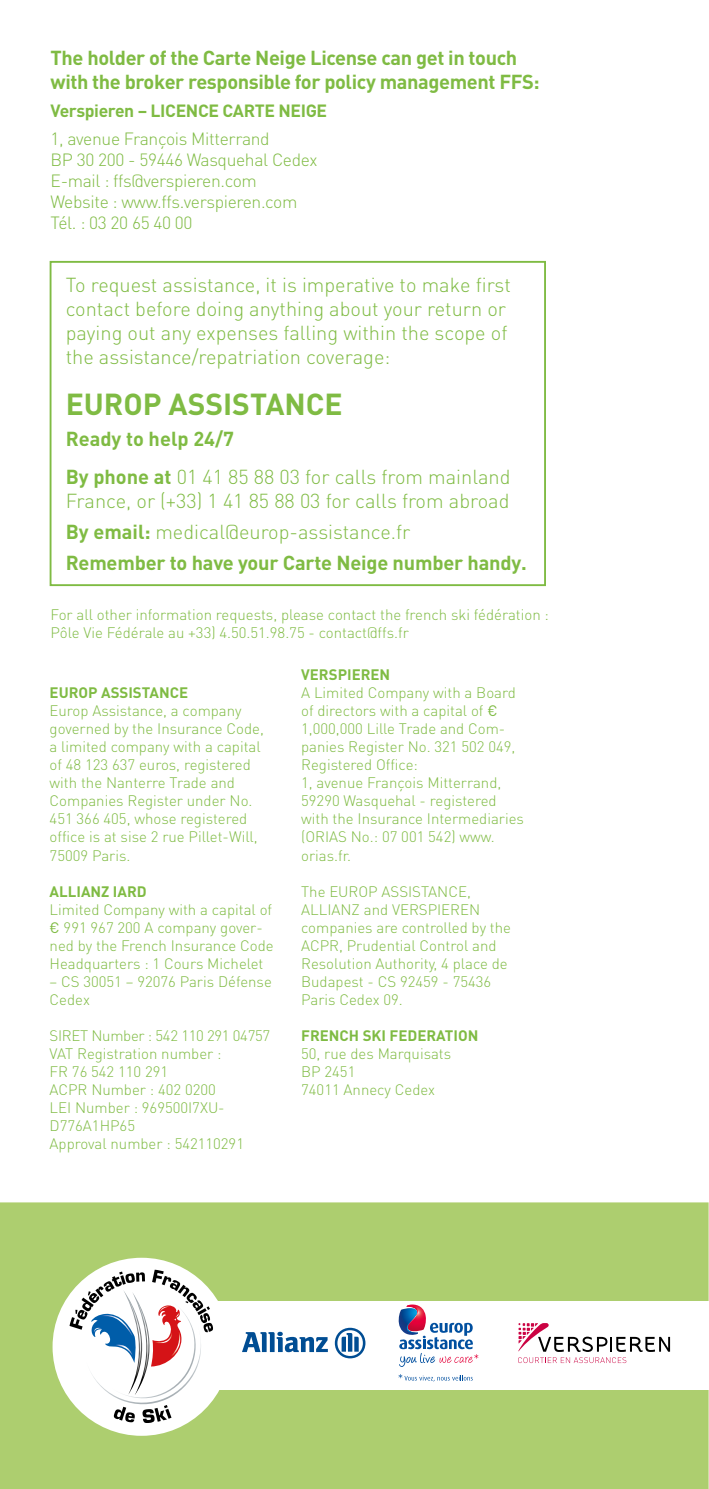
<style>
.page{position:relative;width:709px;height:1489px;background:#fff}
.page>*{position:absolute;margin:0;border:0;box-sizing:border-box;transform-origin:0 0}
.t1{font:700 30px "DIN Pro";color:#7fbb43}
.t2{font:300 20px/24px "DIN Pro";color:#7fbb43}
.t3{font:700 20px/24px "DIN Pro";letter-spacing:-.02em;color:#7fbb43}
.t4{font:300 17.5px/21px "DIN Pro";letter-spacing:-.02em;color:#7fbb43}
.t5{font:700 17.5px "DIN Pro";letter-spacing:-.02em;color:#7fbb43}
.t6{font:300 15px/18px "DIN Pro";color:#7fbb43}
.t7{font:700 15px "DIN Pro";color:#7fbb43}
.s1{font-weight:700}
.s2{font-weight:400}
</style>
<div class="page">
<div style="left:50px;top:261px;width:496px;height:325px;border:2px solid #7fbb43"></div>
<div style="left:0;top:1202px;width:708px;height:286px;background:#adce6f"></div>
<div style="left:87px;top:1301px;width:622px;height:88px;background:#fff"></div>
<svg style="left:242px;top:1331px;width:86px;height:20px"></svg>
<svg style="left:335px;top:1327px;width:30px;height:31px"></svg>
<svg style="left:398px;top:1304px;width:80px;height:62px"></svg>
<svg style="left:398px;top:1374px;width:75px;height:7px"></svg>
<svg style="left:518px;top:1323px;width:152px;height:39px"></svg>
<svg style="left:55px;top:1260px;width:173px;height:173px;background:#b8d584"></svg>
<svg style="left:55px;top:1301px;width:13px;height:86px"></svg>
<div style="left:56px;top:1260px;width:171px;height:171px;background:#fff;border-radius:50%"></div>
<svg style="left:69px;top:1269px;width:145px;height:154px"></svg>
<div style="left:53px;top:1257px;width:178px;height:178px;border:5px solid #fff;border-radius:50%"></div>
<h2 class="t3" style="left:51px;top:45px;width:490px">The holder of the Carte Neige License can get in touch with the broker responsible for policy management FFS:</h2>
<p class="t5" style="left:51px;top:99px;width:278px">Verspieren – LICENCE CARTE NEIGE</p>
<p class="t4" style="left:51px;top:128px;width:268px">1, avenue François Mitterrand<br>BP 30 200 - 59446 Wasquehal Cedex<br>E-mail : ffs@verspieren.com<br>Website : www.ffs.verspieren.com<br>Tél. : 03 20 65 40 00</p>
<h2 class="t2" style="left:66px;top:273px;width:446px">To request assistance, it is imperative to make first contact before doing anything about your return or paying out any expenses falling within the scope of the assistance/repatriation coverage:</h2>
<h1 class="t1" style="left:66px;top:384px;width:278px">EUROP ASSISTANCE</h1>
<h2 class="t2" style="left:66px;top:419px;width:446px;line-height:38.2px"><span class="s1">Ready to help 24/7<br>By phone at</span> 01 41 85 88 03 for calls from mainland</h2>
<h2 class="t2" style="left:66px;top:485px;width:463px;line-height:31px">France, or (+33) 1 41 85 88 03 for calls from abroad<br><span class="s1">By email:</span> medical@europ-assistance.fr<br><span class="s1">Remember to have your Carte Neige number handy.</span></h2>
<p class="t6" style="left:51px;top:605px;width:500px">For all other information requests, please contact the french ski fédération :<br>Pôle Vie Fédérale au +33) 4.50.51.98.75 - contact@ffs.fr</p>
<p class="t7" style="left:50px;top:683px;width:140px">EUROP ASSISTANCE</p>
<p class="t6" style="left:50px;top:701px;width:216px">Europ Assistance, a company governed by the Insurance Code, a limited company with a capital of 48 123 637 euros, registered with the Nanterre Trade and<br>Companies Register under No.<br>451 366 405, whose registered office is at sise 2 rue Pillet-Will,<br>75009 Paris.</p>
<p class="t7" style="left:50px;top:881px;width:99px">ALLIANZ IARD</p>
<p class="t6" style="left:50px;top:899px;width:225px">Limited Company with a capital of <span class="s2">€</span> 991 967 200 A company gover&shy;ned by the French Insurance Code<br>Headquarters : 1 Cours Michelet</p>
<p class="t6" style="left:50px;top:971px;width:224px">– CS 30051 – 92076 Paris Défense<br>Cedex</p>
<p class="t6" style="left:50px;top:1025px;width:222px">SIRET Number : 542 110 291 04757<br>VAT Registration number :<br>FR 76 542 110 291<br>ACPR Number : 402 0200<br>LEI Number : 969500I7XU-<br>D776A1HP65<br>Approval number : 542110291</p>
<p class="t7" style="left:301px;top:665px;width:91px">VERSPIEREN</p>
<p class="t6" style="left:301px;top:683px;width:224px">A Limited Company with a Board of directors with a capital of <span class="s2">€<br></span>1,000,000 Lille Trade and Com&shy;panies Register No. 321 502 049,<br>Registered Office:<br>1, avenue François Mitterrand,<br>59290 Wasquehal - registered with the Insurance Intermediaries (ORIAS No.: 07 001 542) www. orias.fr.</p>
<p class="t6" style="left:301px;top:881px;width:211px">The EUROP ASSISTANCE,<br>ALLIANZ and VERSPIEREN companies are controlled by the<br>ACPR, Prudential Control and<br>Resolution Authority, 4 place de<br>Budapest - CS 92459 - 75436<br>Paris Cedex 09.</p>
<p class="t7" style="left:301px;top:1025px;width:179px">FRENCH SKI FEDERATION</p>
<p class="t6" style="left:301px;top:1043px;width:151px">50, rue des Marquisats<br>BP 2451<br>74011 Annecy Cedex</p>
</div>
